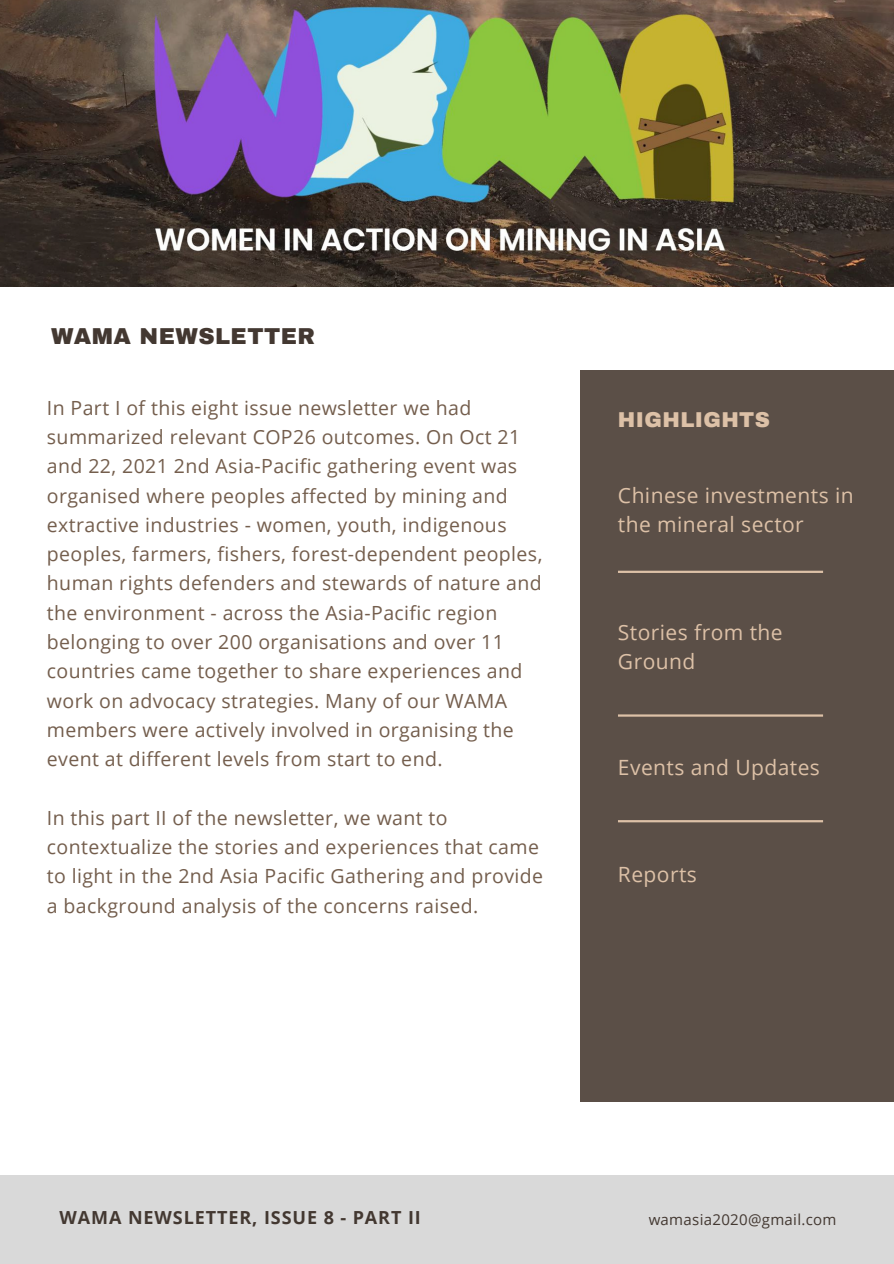
<style>
.page{position:relative;width:894px;height:1264px;background:#fff}
.page>*{position:absolute;margin:0;border:0;box-sizing:border-box;transform-origin:0 0}
.t1{font:900 22.5px "Archivo";letter-spacing:.02em;color:#433831}
.t2{font:21px/29.2px "Open Sans";letter-spacing:.02em;color:#ddc1a7}
.t3{font:900 21px "Archivo";letter-spacing:.02em;color:#ddc1a7}
.t4{font:19.5px/29.2px "Open Sans";letter-spacing:.02em;color:#745e4d}
.t5{font:700 18px "Open Sans";letter-spacing:.05em;color:#433831}
.t6{font:15px "Open Sans";letter-spacing:.02em;color:#433831}
</style>
<div class="page">
<div style="left:580px;top:370px;width:313px;height:731px;background:#5b4f47"></div>
<div style="left:0;top:1175px;width:893px;height:88px;background:#d9d9d9"></div>
<img style="left:0;top:0;width:893px;height:286px">
<hr style="left:617px;top:570px;width:205px;height:3px;background:#ddc1a7">
<hr style="left:617px;top:820px;width:205px;height:2px;background:#ddc1a7">
<hr style="left:617px;top:714px;width:205px;height:2px;background:#ddc1a7">
<p class="t1" style="left:51px;top:325px;width:265px">WAMA NEWSLETTER</p>
<p class="t4" style="left:47px;top:392px;width:497px">In Part I of this eight issue newsletter we had summarized relevant COP26 outcomes. On Oct 21 and 22, 2021 2nd Asia-Pacific gathering event was organised where peoples affected by mining and extractive industries - women, youth, indigenous peoples, farmers, fishers, forest-dependent peoples, human rights defenders and stewards of nature and the environment - across the Asia-Pacific region belonging to over 200 organisations and over 11 countries came together to share experiences and work on advocacy strategies. Many of our WAMA members were actively involved in organising the event at different levels from start to end.</p>
<p class="t4" style="left:47px;top:802px;width:497px">In this part II of the newsletter, we want to contextualize the stories and experiences that came to light in the 2nd Asia Pacific Gathering and provide a background analysis of the concerns raised.</p>
<p class="t3" style="left:617px;top:409px;width:153px">HIGHLIGHTS</p>
<p class="t2" style="left:617px;top:480px;width:237px">Chinese investments in the mineral sector</p>
<p class="t2" style="left:617px;top:617px;width:166px">Stories from the<br>Ground</p>
<p class="t2" style="left:617px;top:752px;width:203px">Events and Updates</p>
<p class="t2" style="left:617px;top:859px;width:80px">Reports</p>
<p class="t5" style="left:59px;top:1205px;width:363px">WAMA NEWSLETTER, ISSUE 8 - PART II</p>
<p class="t6" style="left:648px;top:1209px;width:189px">wamasia2020@gmail.com</p>
</div>
